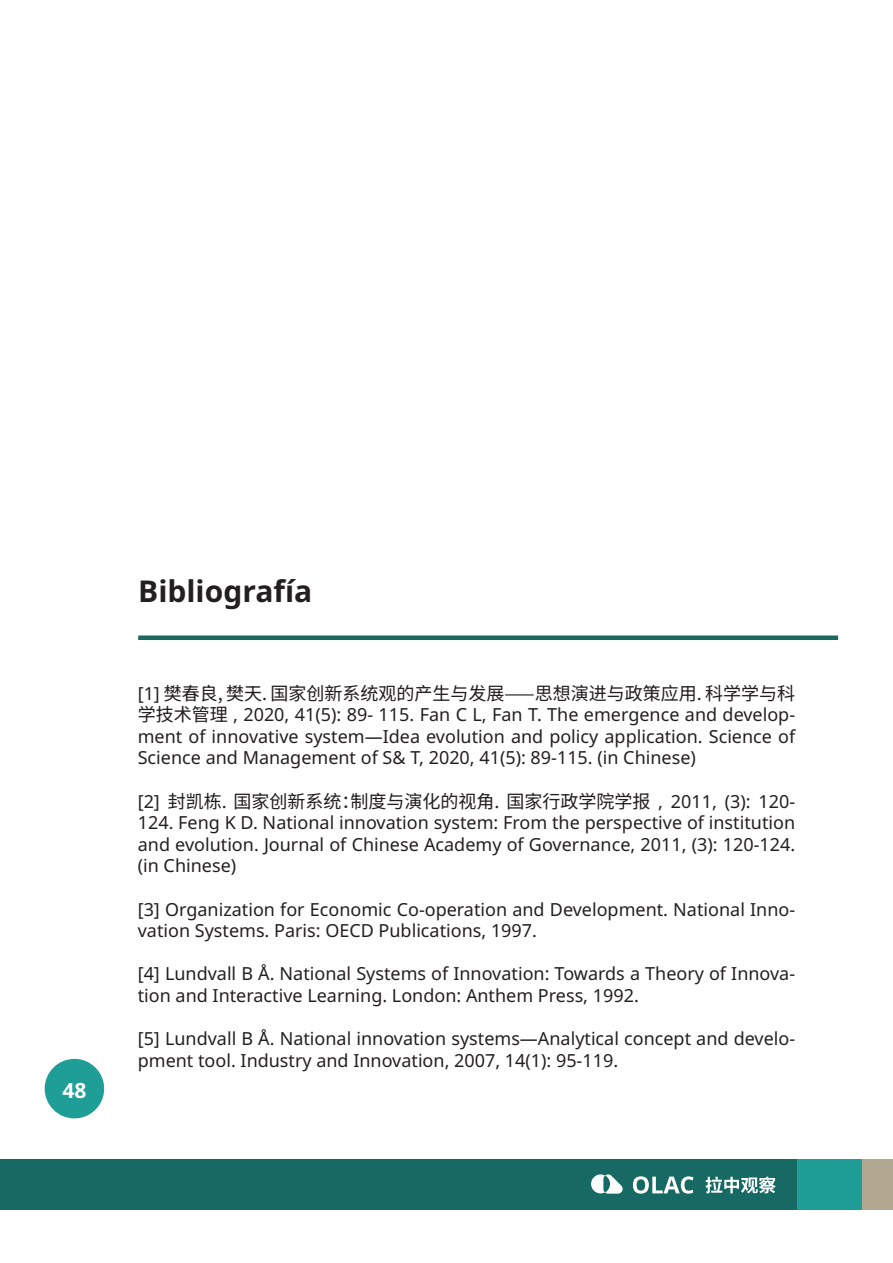
<style>
.page{position:relative;width:893px;height:1263px;background:#fff}
.page>*{position:absolute;margin:0;border:0;box-sizing:border-box;transform-origin:0 0}
.t1{font:700 30px "Noto Sans";color:#231f20}
.t2{font:700 21px "Noto Sans";color:#fff}
.t3{font:18px/21.6px "Noto Sans";color:#231f20}
.s1{font-family:"Noto Sans SC"}
</style>
<div class="page">
<div style="left:0;top:1159px;width:863px;height:50px;background:#176964"></div>
<div style="left:797px;top:1159px;width:66px;height:50px;background:#1f9d97"></div>
<div style="left:863px;top:1159px;width:30px;height:50px;background:#b2a892"></div>
<svg style="left:633px;top:1176px;width:61px;height:17px"></svg>
<svg style="left:591px;top:1174px;width:32px;height:19px"></svg>
<svg style="left:705px;top:1176px;width:71px;height:17px"></svg>
<svg style="left:45px;top:1059px;width:59px;height:59px"></svg>
<div style="left:138px;top:635px;width:700px;height:5px;background:#1c6963"></div>
<p class="t2" style="left:62px;top:1075px;width:26px">48</p>
<p class="t1" style="left:138px;top:570px;width:176px">Bibliografía</p>
<p class="t3" style="left:138px;top:683px;width:659px;text-align:justify">[1] <span class="s1">樊春良, 樊天. 国家创新系统观的产生与发展——思想演进与政策应用. 科学学与科学技术管理</span> , 2020, 41(5): 89- 115. Fan C L, Fan T. The emergence and develop&shy;ment of innovative system—Idea evolution and policy application. Science of Science and Management of S&amp; T, 2020, 41(5): 89-115. (in Chinese)</p>
<p class="t3" style="left:138px;top:791px;width:659px;text-align:justify">[2] <span class="s1">封凯栋. 国家创新系统：制度与演化的视角. 国家行政学院学报</span> , 2011, (3): 120- 124. Feng K D. National innovation system: From the perspective of institution and evolution. Journal of Chinese Academy of Governance, 2011, (3): 120-124. (in Chinese)</p>
<p class="t3" style="left:138px;top:899px;width:659px">[3] Organization for Economic Co-operation and Development. National Inno&shy;vation Systems. Paris: OECD Publications, 1997.</p>
<p class="t3" style="left:138px;top:964px;width:659px">[4] Lundvall B Å. National Systems of Innovation: Towards a Theory of Innova&shy;tion and Interactive Learning. London: Anthem Press, 1992.</p>
<p class="t3" style="left:138px;top:1028px;width:659px">[5] Lundvall B Å. National innovation systems—Analytical concept and develo&shy;pment tool. Industry and Innovation, 2007, 14(1): 95-119.</p>
</div>
